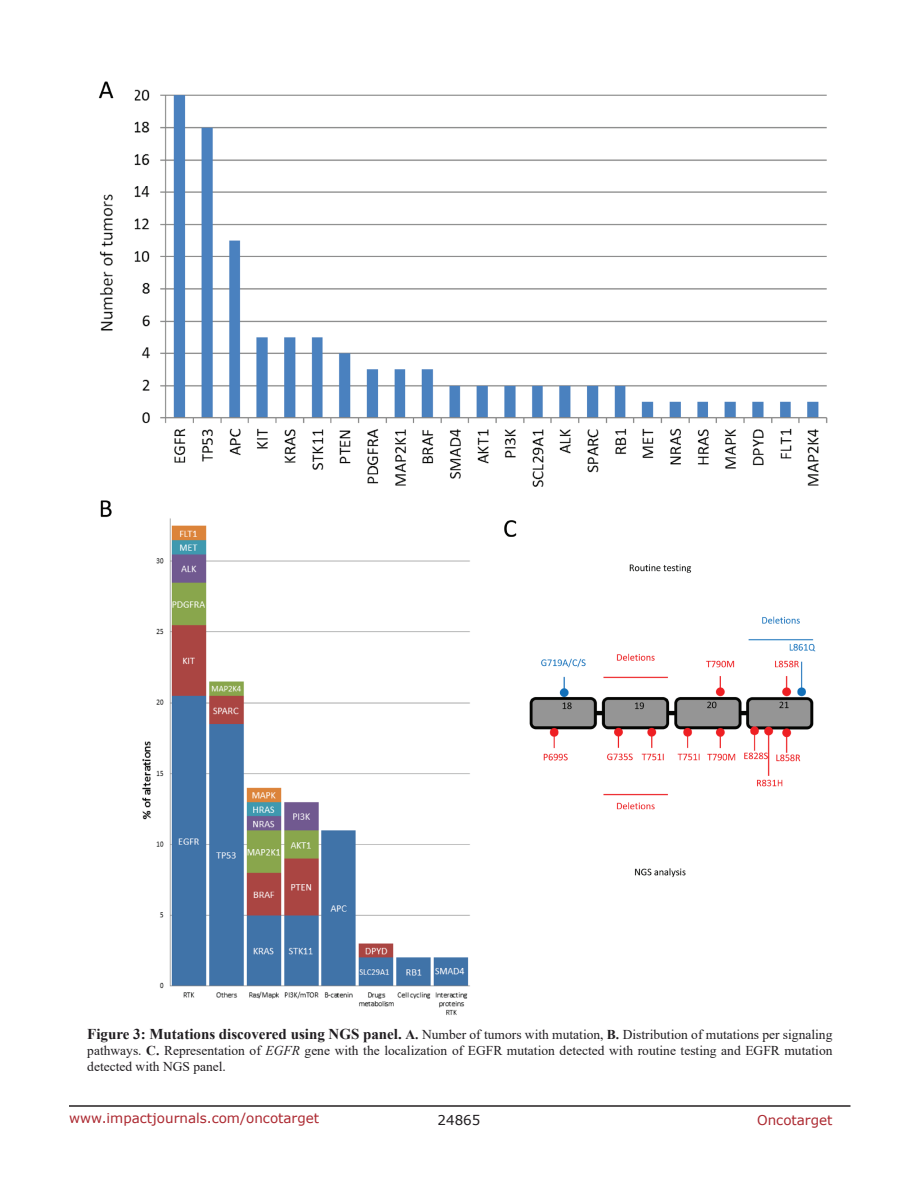
<style>
.page{position:relative;width:918px;height:1188px;background:#fff}
.page>*{position:absolute;margin:0;border:0;box-sizing:border-box;transform-origin:0 0}
.t1{font:13.5px/16.2px "Times New Roman";color:#201d20;text-align:justify}
.t2{font:13.5px "Verdana";color:#ac2830}
.t3{font:13.5px "Verdana";color:#201d20}
.s1{font-weight:700;font-size:15px}
.s2{font-weight:700}
.s3{font-style:italic}
</style>
<div class="page">
<hr style="left:69px;top:1105px;width:781px;height:2px;background:#231f20">
<img style="left:98px;top:81px;width:730px;height:934px">
<p class="t1" style="left:87px;top:1026px;width:747px"><span class="s1">Figure 3: Mutations discovered using NGS panel.</span> <span class="s2">A.</span> Number of tumors with mutation, <span class="s2">B.</span> Distribution of mutations per signaling pathways. <span class="s2">C.</span> Representation of <span class="s3">EGFR</span> gene with the localization of EGFR mutation detected with routine testing and EGFR mutation detected with NGS panel.</p>
<p class="t2" style="left:69px;top:1109px;width:252px">www.impactjournals.com/oncotarget</p>
<p class="t3" style="left:438px;top:1111px;width:44px">24865</p>
<p class="t2" style="left:757px;top:1111px;width:77px">Oncotarget</p>
</div>
